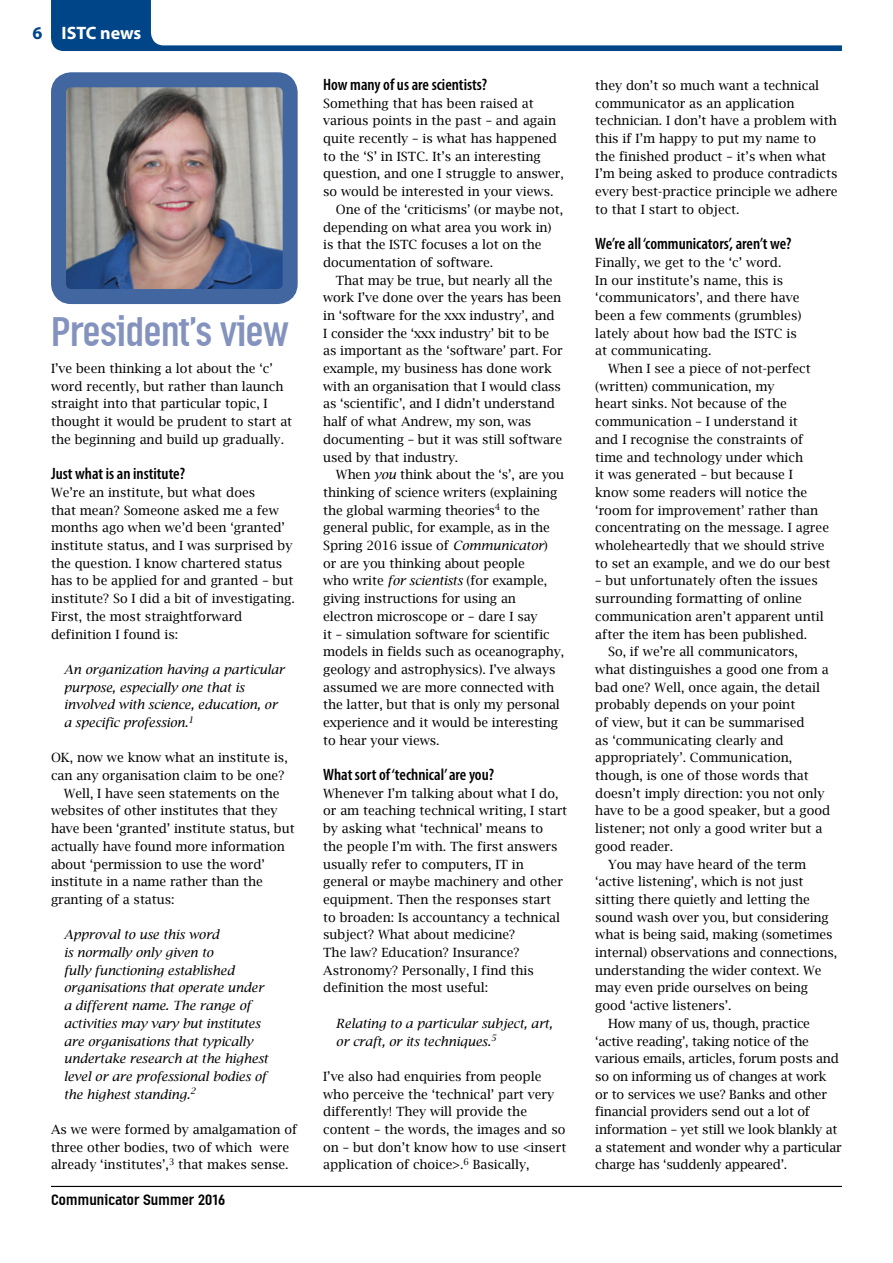
<style>
.page{position:relative;width:893px;height:1263px;background:#fff}
.page>*{position:absolute;margin:0;border:0;box-sizing:border-box;transform-origin:0 0}
.H2_28pt60{font:42px "Linotype Ordinar";letter-spacing:-.02em;color:#8393be;scale:.89 1}
.H3_Running_Head_Sect{font:700 18px "Myriad Pro";letter-spacing:-.005em;color:#fff}
.Blue_Folio_Left{font:700 18px "Myriad Pro";color:#004588}
.Blue_H3{font:600 condensed 16.5px "Myriad Pro";color:#000}
.H3_RunningLeftFooter{font:15px "Linotype Ordinar";color:#000}
.Blue_Body{font:12.75px/17.7px "Lucida Bright";letter-spacing:-.005em;color:#000}
.Blue_Body__first{font:12.75px/17.7px "Lucida Bright";color:#000}
.Blue_Body-2{font:italic 12.75px/17.7px "Lucida Bright";letter-spacing:-.005em;color:#000}
.s1{font-style:italic}
</style>
<div class="page">
<hr style="left:51px;top:1186px;width:791px;height:1px;background:#000">
<svg style="left:51px;top:0;width:791px;height:51px"></svg>
<img style="left:67px;top:88px;width:215px;height:200px">
<div style="left:51px;top:72px;width:247px;height:232px;border:15px solid #4267a0;border-radius:13px"></div>
<p class="Blue_Folio_Left" style="left:33px;top:21px;width:11px">6</p>
<p class="H3_Running_Head_Sect" style="left:62px;top:21px;width:81px">ISTC news</p>
<p class="H2_28pt60" style="left:51px;top:306px;width:269px">President’s view</p>
<p class="Blue_Body__first" style="left:51px;top:360px;width:243px">I’ve been thinking a lot about the ‘c’ word recently, but rather than launch straight into that particular topic, I thought it would be prudent to start at the beginning and build up gradually.</p>
<p class="Blue_H3" style="left:51px;top:464px;width:136px">Just what is an institute?</p>
<p class="Blue_Body__first" style="left:51px;top:483px;width:245px">We’re an institute, but what does<br>that mean? Someone asked me a few months ago when we’d been ‘granted’ institute status, and I was surprised by the question. I know chartered status has to be applied for and granted – but institute? So I did a bit of investigating.<br>First, the most straightforward definition I found is:</p>
<p class="Blue_Body-2" style="left:64px;top:660px;width:222px">An organization having a particular purpose, especially one that is involved with science, education, or a specific profession.<sup>1</sup></p>
<p class="Blue_Body__first" style="left:51px;top:749px;width:238px">OK, now we know what an institute is, can any organisation claim to be one?</p>
<p class="Blue_Body" style="left:51px;top:784px;width:245px;text-indent:13px">Well, I have seen statements on the websites of other institutes that they have been ‘granted’ institute status, but actually have found more information about ‘permission to use the word’ institute in a name rather than the granting of a status:</p>
<p class="Blue_Body-2" style="left:64px;top:926px;width:206px">Approval to use this word<br>is normally only given to<br>fully functioning established organisations that operate under a different name. The range of activities may vary but institutes are organisations that typically undertake research at the highest level or are professional bodies of the highest standing.<sup>2</sup></p>
<p class="Blue_Body__first" style="left:51px;top:1120px;width:248px">As we were formed by amalgamation of three other bodies, two of which were already ‘institutes’,<sup>3</sup> that makes sense.</p>
<p class="H3_RunningLeftFooter" style="left:51px;top:1190px;width:176px">Communicator Summer 2016</p>
<p class="Blue_H3" style="left:323px;top:74px;width:166px">How many of us are scientists?</p>
<p class="Blue_Body__first" style="left:323px;top:94px;width:242px">Something that has been raised at various points in the past – and again quite recently – is what has happened to the ‘S’ in ISTC. It’s an interesting question, and one I struggle to answer, so would be interested in your views.</p>
<p class="Blue_Body" style="left:323px;top:200px;width:242px;text-indent:13px">One of the ‘criticisms’ (or maybe not, depending on what area you work in) is that the ISTC focuses a lot on the documentation of software.</p>
<p class="Blue_Body" style="left:323px;top:271px;width:241px;text-indent:13px">That may be true, but nearly all the work I’ve done over the years has been in ‘software for the xxx industry’, and<br>I consider the ‘xxx industry’ bit to be as important as the ‘software’ part. For example, my business has done work with an organisation that I would class as ‘scientific’, and I didn’t understand half of what Andrew, my son, was documenting – but it was still software used by that industry.</p>
<p class="Blue_Body" style="left:323px;top:466px;width:243px;text-indent:13px">When <span class="s1">you</span> think about the ‘s’, are you thinking of science writers (explaining the global warming theories<sup>4</sup> to the general public, for example, as in the Spring 2016 issue of <span class="s1">Communicator</span>)<br>or are you thinking about people<br>who write <span class="s1">for scientists</span> (for example, giving instructions for using an electron microscope or – dare I say<br>it – simulation software for scientific models in fields such as oceanography, geology and astrophysics). I’ve always assumed we are more connected with the latter, but that is only my personal experience and it would be interesting to hear your views.</p>
<p class="Blue_H3" style="left:323px;top:764px;width:172px">What sort of ‘technical’ are you?</p>
<p class="Blue_Body__first" style="left:323px;top:784px;width:246px">Whenever I’m talking about what I do, or am teaching technical writing, I start by asking what ‘technical’ means to<br>the people I’m with. The first answers usually refer to computers, IT in general or maybe machinery and other equipment. Then the responses start<br>to broaden: Is accountancy a technical subject? What about medicine?<br>The law? Education? Insurance?<br>Astronomy? Personally, I find this definition the most useful:</p>
<p class="Blue_Body-2" style="left:336px;top:1014px;width:218px">Relating to a particular subject, art, or craft, or its techniques.<sup>5</sup></p>
<p class="Blue_Body__first" style="left:323px;top:1067px;width:245px">I’ve also had enquiries from people who perceive the ‘technical’ part very differently! They will provide the content – the words, the images and so on – but don’t know how to use &lt;insert application of choice&gt;.<sup>6</sup> Basically,</p>
<p class="Blue_Body__first" style="left:595px;top:77px;width:244px">they don’t so much want a technical communicator as an application technician. I don’t have a problem with this if I’m happy to put my name to the finished product – it’s when what I’m being asked to produce contradicts every best-practice principle we adhere to that I start to object.</p>
<p class="Blue_H3" style="left:595px;top:234px;width:198px">We’re all ‘communicators’, aren’t we?</p>
<p class="Blue_Body__first" style="left:595px;top:253px;width:208px">Finally, we get to the ‘c’ word.<br>In our institute’s name, this is ‘communicators’, and there have been a few comments (grumbles) lately about how bad the ISTC is at communicating.</p>
<p class="Blue_Body" style="left:595px;top:360px;width:237px;text-indent:13px">When I see a piece of not-perfect (written) communication, my<br>heart sinks. Not because of the communication – I understand it<br>and I recognise the constraints of time and technology under which<br>it was generated – but because I<br>know some readers will notice the ‘room for improvement’ rather than concentrating on the message. I agree wholeheartedly that we should strive to set an example, and we do our best</p>
<p class="Blue_Body" style="left:595px;top:572px;width:230px">– but unfortunately often the issues surrounding formatting of online communication aren’t apparent until after the item has been published.</p>
<p class="Blue_Body" style="left:595px;top:643px;width:236px;text-indent:13px">So, if we’re all communicators, what distinguishes a good one from a bad one? Well, once again, the detail probably depends on your point<br>of view, but it can be summarised<br>as ‘communicating clearly and appropriately’. Communication, though, is one of those words that doesn’t imply direction: you not only have to be a good speaker, but a good listener; not only a good writer but a good reader.</p>
<p class="Blue_Body" style="left:595px;top:855px;width:243px;text-indent:13px">You may have heard of the term ‘active listening’, which is not just sitting there quietly and letting the sound wash over you, but considering what is being said, making (sometimes internal) observations and connections, understanding the wider context. We may even pride ourselves on being good ‘active listeners’.</p>
<p class="Blue_Body" style="left:595px;top:1014px;width:248px;text-indent:13px">How many of us, though, practice ‘active reading’, taking notice of the various emails, articles, forum posts and so on informing us of changes at work or to services we use? Banks and other financial providers send out a lot of information – yet still we look blankly at a statement and wonder why a particular charge has ‘suddenly appeared’.</p>
</div>
